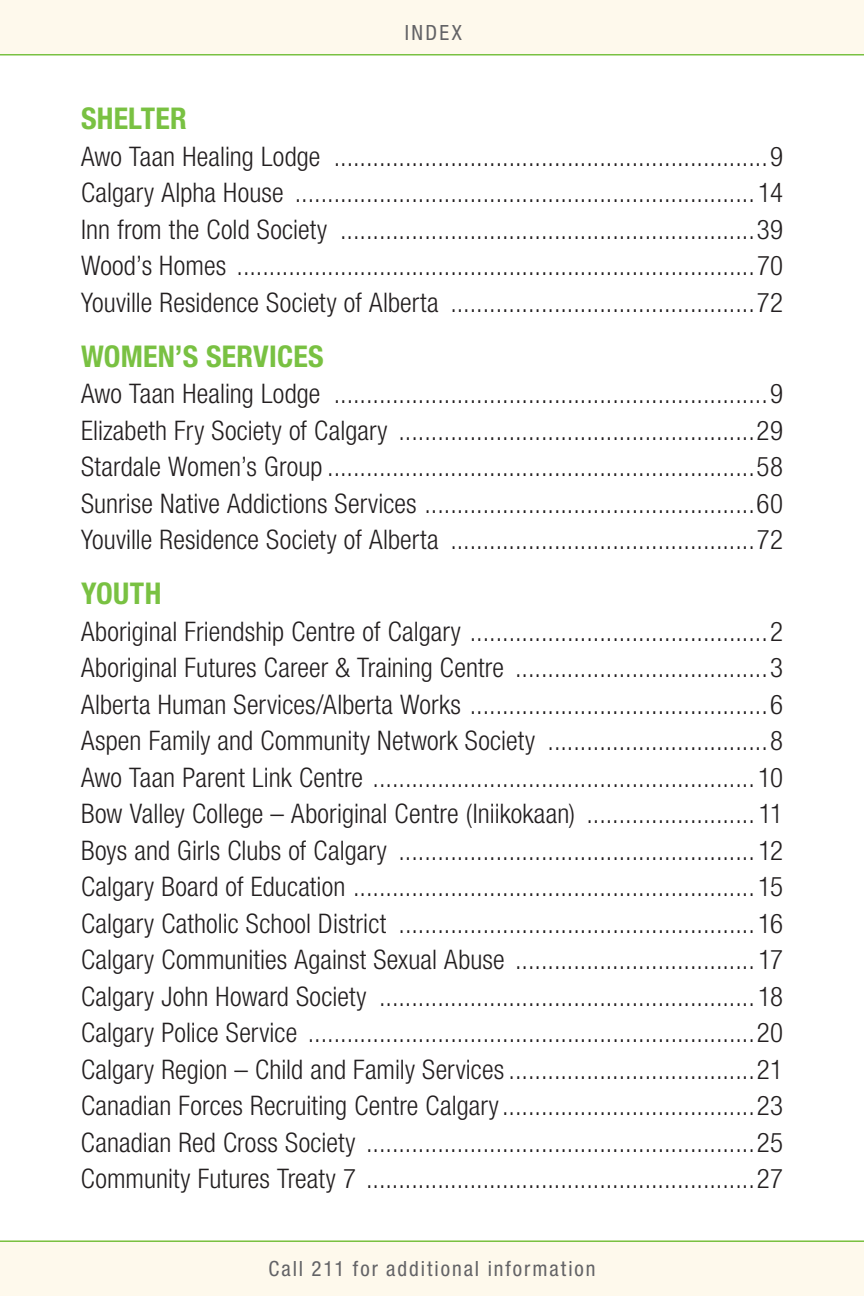
<style>
.page{position:relative;width:864px;height:1296px;background:#fff}
.page>*{position:absolute;margin:0;border:0;box-sizing:border-box;transform-origin:0 0}
.t1{font:700 condensed 30px "Helvetica Neue LT Std";letter-spacing:.005em;color:#79c142}
.t2{font:300 condensed 27px/36.6px "Helvetica Neue LT Std";letter-spacing:.005em;color:#231f20;text-align:justify}
.t3{font:condensed 21px "Helvetica Neue LT Std";letter-spacing:.095em;color:#636366}
</style>
<div class="page">
<div style="left:0;top:0;width:864px;height:55px;background:#fef9ec"></div>
<hr style="left:0;top:54px;width:864px;height:2px;background:#79c142">
<div style="left:0;top:1240px;width:864px;height:56px;background:#fef9ec"></div>
<hr style="left:0;top:1240px;width:864px;height:2px;background:#79c142">
<p class="t3" style="left:405px;top:20px;width:59px">INDEX</p>
<p class="t1" style="left:81px;top:101px;width:107px">SHELTER</p>
<p class="t2" style="left:81px;top:138px;width:703px">Awo Taan Healing Lodge ...................................................................9<br>Calgary Alpha House ....................................................................... 14<br>Inn from the Cold Society ................................................................39<br>Wood’s Homes ................................................................................70<br>Youville Residence Society of Alberta ...............................................72</p>
<p class="t1" style="left:81px;top:338px;width:244px">WOMEN’S SERVICES</p>
<p class="t2" style="left:81px;top:375px;width:704px">Awo Taan Healing Lodge ...................................................................9<br>Elizabeth Fry Society of Calgary .......................................................29<br>Stardale Women’s Group ..................................................................58<br>Sunrise Native Addictions Services ...................................................60<br>Youville Residence Society of Alberta ...............................................72</p>
<p class="t1" style="left:81px;top:576px;width:82px">YOUTH</p>
<p class="t2" style="left:81px;top:613px;width:704px">Aboriginal Friendship Centre of Calgary ..............................................2<br>Aboriginal Futures Career &amp; Training Centre .......................................3<br>Alberta Human Services/Alberta Works ..............................................6<br>Aspen Family and Community Network Society ..................................8<br>Awo Taan Parent Link Centre ...........................................................10<br>Bow Valley College – Aboriginal Centre (Iniikokaan) .......................... 11<br>Boys and Girls Clubs of Calgary ....................................................... 12<br>Calgary Board of Education .............................................................. 15<br>Calgary Catholic School District .......................................................16<br>Calgary Communities Against Sexual Abuse ..................................... 17<br>Calgary John Howard Society .......................................................... 18<br>Calgary Police Service .....................................................................20<br>Calgary Region – Child and Family Services ......................................21<br>Canadian Forces Recruiting Centre Calgary.......................................23<br>Canadian Red Cross Society ............................................................25<br>Community Futures Treaty 7 ............................................................27</p>
<p class="t3" style="left:268px;top:1257px;width:329px">Call 211 for additional information</p>
</div>
